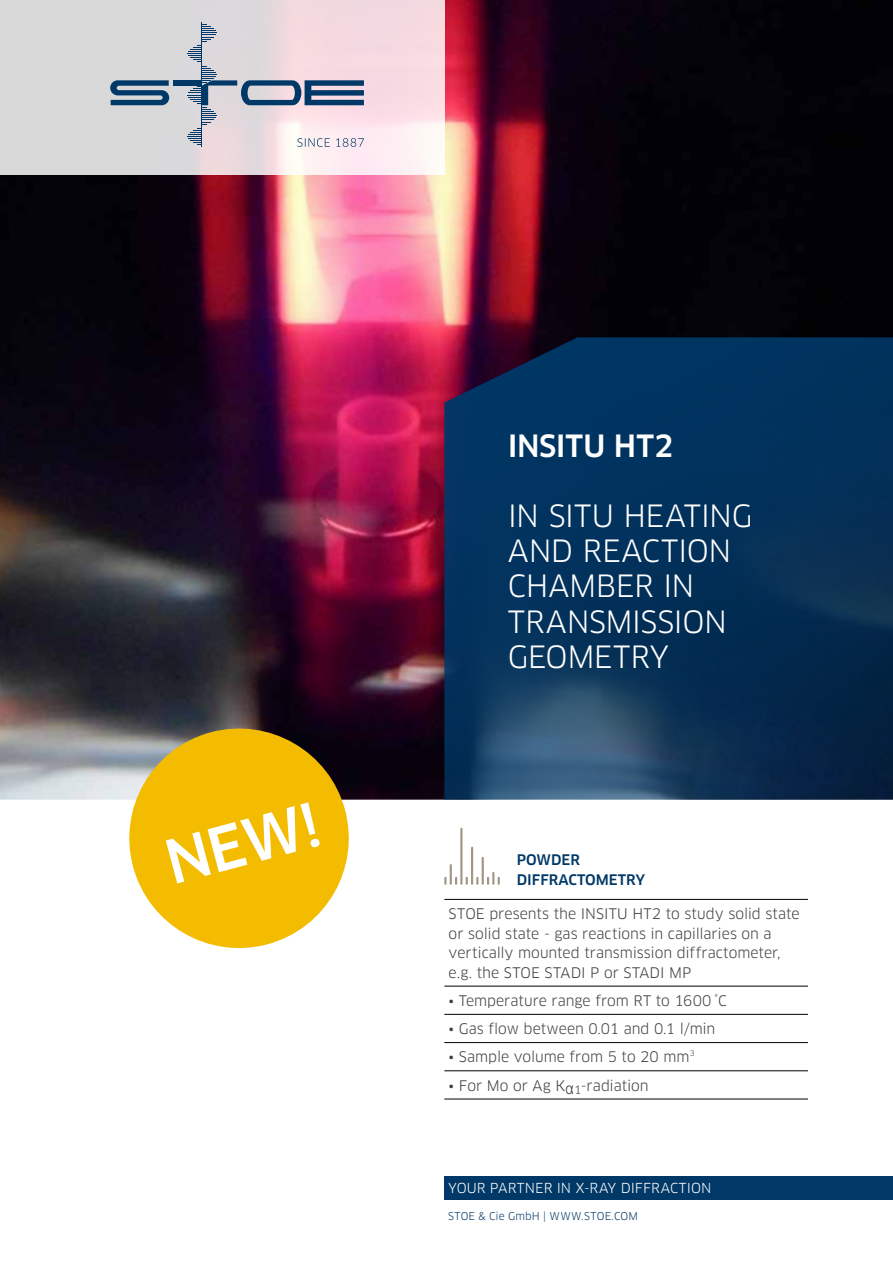
<style>
.page{position:relative;width:893px;height:1263px;background:#fff}
.page>*{position:absolute;margin:0;border:0;box-sizing:border-box;transform-origin:0 0}
.t1{font:500 59.25px "Clan Pro";color:#fff}
.t2{font:30px/35.2px "Clan Pro";letter-spacing:-.02em;color:#fff}
.t3{font:500 30px "Clan Pro";letter-spacing:-.01em;color:#fff}
.t4{font:14.25px/19.5px "Clan Pro";color:#3e3d40}
.t5{font:500 14.25px/19.5px "Clan Pro";color:#003867}
.t6{font:13.5px "Clan Pro";color:#fff}
.t7{font:10.5px "Clan Pro";letter-spacing:.015em;color:#003867}
</style>
<div class="page">
<img style="left:0;top:0;width:893px;height:800px">
<svg style="left:444px;top:337px;width:449px;height:463px;background:#09325a"></svg>
<svg style="left:0;top:0;width:444px;height:175px;background:#e4dbde"></svg>
<div style="left:444px;top:1176px;width:449px;height:23px;background:#003867"></div>
<svg style="left:110px;top:80px;width:59px;height:25px"></svg>
<div style="left:173px;top:80px;width:29px;height:6px;background:#003867"></div>
<hr style="left:202px;top:23px;width:1px;height:124px;background:#003867">
<svg style="left:187px;top:24px;width:177px;height:123px;background:#ccc5cf"></svg>
<svg style="left:117px;top:717px;width:244px;height:232px;fill:#f3bc00"></svg>
<hr style="left:444px;top:899px;width:364px;height:1px;background:#000">
<hr style="left:444px;top:986px;width:364px;height:1px;background:#000">
<hr style="left:444px;top:1014px;width:364px;height:1px;background:#000">
<hr style="left:444px;top:1042px;width:364px;height:1px;background:#000">
<hr style="left:444px;top:1070px;width:364px;height:1px;background:#000">
<hr style="left:444px;top:1099px;width:364px;height:1px;background:#000">
<hr style="left:471px;top:847px;width:2px;height:38px;background:#a19583">
<hr style="left:482px;top:857px;width:2px;height:28px;background:#a19583">
<hr style="left:460px;top:828px;width:2px;height:57px;background:#a19583">
<hr style="left:450px;top:864px;width:2px;height:21px;background:#a19583">
<svg style="left:487px;top:872px;width:13px;height:13px"></svg>
<svg style="left:476px;top:877px;width:2px;height:8px"></svg>
<svg style="left:466px;top:877px;width:2px;height:8px"></svg>
<svg style="left:455px;top:877px;width:2px;height:8px"></svg>
<svg style="left:444px;top:877px;width:2px;height:8px"></svg>
<h1 class="t1" style="left:158px;top:830px;width:159px;rotate:-15deg">NEW!</h1>
<h2 class="t3" style="left:508px;top:428px;width:167px">INSITU HT2</h2>
<h2 class="t2" style="left:508px;top:498px;width:242px">In situ heating and reaction chamber in transm ission geomet</h2>
<h2 class="t2" style="left:631px;top:639px;width:38px">ry</h2>
<p class="t5" style="left:517px;top:850px;width:130px">POWDER<br>DI FFRACTOMETRY</p>
<p class="t4" style="left:449px;top:904px;width:353px">STOE presents the IN SITU HT2 to study solid state or solid state - gas reactions in capillaries on a vertically mounted transmission diffractometer, e.g. the STOE STADI P or STADI MP</p>
<p class="t4" style="left:449px;top:991px;width:280px">• Temperature range from RT to 1600˚C</p>
<p class="t4" style="left:449px;top:1019px;width:268px">• Gas flow between 0.01 and 0.1 l/min</p>
<p class="t4" style="left:449px;top:1047px;width:247px">• Sample volume from 5 to 20 mm<sup>3</sup></p>
<p class="t4" style="left:449px;top:1075px;width:202px">• For Mo or Ag KΑ<sub>1</sub>-radiation</p>
<p class="t6" style="left:448px;top:1180px;width:265px">Your partner in X-ray DiFfraction</p>
<p class="t7" style="left:448px;top:1210px;width:191px">STOE &amp; Cie GmbH | www.STOE.COM</p>
</div>
